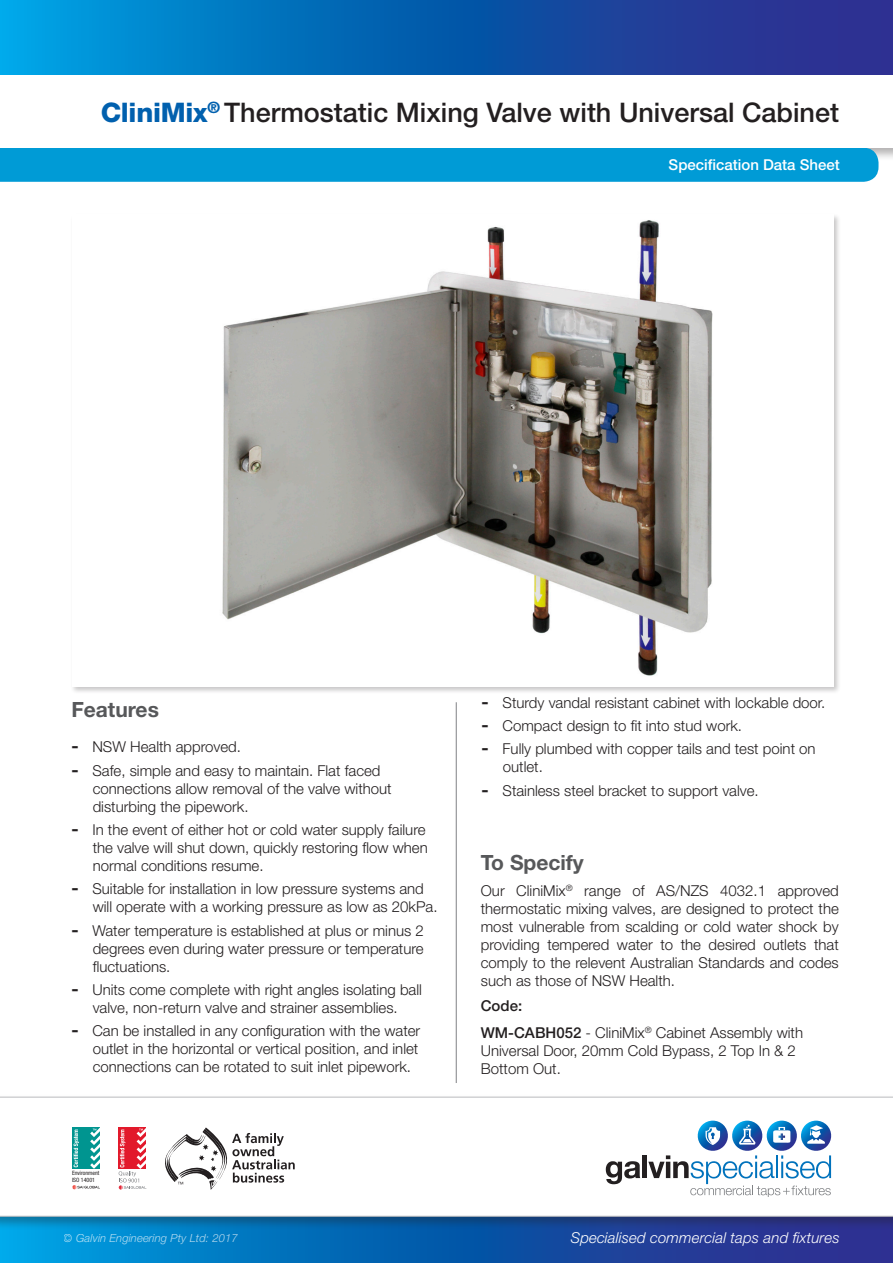
<style>
.page{position:relative;width:893px;height:1263px;background:#fff}
.page>*{position:absolute;margin:0;border:0;box-sizing:border-box;transform-origin:0 0}
.Main_Copy_-_No_Bulle{font:500 27px "Helvetica Neue LT Std";color:#231f20}
.Main_Copy_-_No_Bulle-2{font:700 21px "Helvetica Neue LT Std";color:#57585a}
.Sideways_Headers{font:700 21px "Helvetica Neue LT Std";color:#57585a}
.Main_Copy_-_No_Bulle-3{font:300 15px/18px "Helvetica Neue LT Std";color:#231f20}
.t1{font:italic 300 15px "Helvetica Neue LT Std";letter-spacing:.01em;color:#fff}
.t2{font:500 15px "Helvetica Neue LT Std";color:#fff}
.Main_Copy_-_No_Bulle-4{font:500 15px "Helvetica Neue LT Std";color:#231f20}
.t3{font:italic 300 11.25px "Helvetica Neue LT Std";letter-spacing:.01em;color:#fff}
.t4{font:condensed 5.85px/7.1px "Helvetica Neue";color:#231f20}
.s1{font-weight:800;color:#0160ae}
.s2{font-family:"Verdana";font-weight:700}
.s3{font-weight:500}
</style>
<div class="page">
<svg style="left:0;top:1231px;width:893px;height:32px;background:#0f5eaf"></svg>
<div style="left:0;top:1095px;width:893px;height:136px;background:#231f20;opacity:.35"></div>
<svg style="left:0;top:1097px;width:893px;height:119px"></svg>
<svg style="left:0;top:0;width:893px;height:75px;background:#0f5eaf"></svg>
<div style="left:0;top:148px;width:878px;height:34px;background:#009bd6"></div>
<svg style="left:606px;top:1161px;width:34px;height:23px"></svg>
<hr style="left:643px;top:1155px;width:4px;height:23px;background:#231f20">
<svg style="left:648px;top:1120px;width:185px;height:76px"></svg>
<hr style="left:456px;top:702px;width:1px;height:381px;background:#808285">
<svg style="left:119px;top:1127px;width:27px;height:62px"></svg>
<div style="left:72px;top:1127px;width:28px;height:42px;background:#009590"></div>
<svg style="left:74px;top:1129px;width:5px;height:38px"></svg>
<svg style="left:90px;top:1127px;width:10px;height:42px"></svg>
<svg style="left:72px;top:1185px;width:28px;height:4px"></svg>
<svg style="left:165px;top:1127px;width:130px;height:63px"></svg>
<div style="left:71px;top:213px;width:770px;height:481px;background:#231f20;opacity:.25"></div>
<div style="left:72px;top:214px;width:761px;height:473px;background:#fff"></div>
<img style="left:222px;top:220px;width:491px;height:456px">
<p class="Main_Copy_-_No_Bulle" style="left:101px;top:96px;width:740px"><span class="s1">CliniMix</span><sup>®</sup> Thermostatic Mixing Valve with Universal Cabinet</p>
<p class="t2" style="left:669px;top:156px;width:173px">Specification Data Sheet</p>
<p class="Sideways_Headers" style="left:71px;top:697px;width:89px">Features</p>
<p class="Main_Copy_-_No_Bulle-3" style="left:71px;top:738px;width:171px"><span class="s2">-</span> NSW Health approved.</p>
<p class="Main_Copy_-_No_Bulle-3" style="left:93px;top:761px;width:300px;text-indent:-21px"><span class="s2">-</span> Safe, simple and easy to maintain. Flat faced connections allow removal of the valve without disturbing the pipework.</p>
<p class="Main_Copy_-_No_Bulle-3" style="left:93px;top:820px;width:337px;text-indent:-21px"><span class="s2">-</span> In the event of either hot or cold water supply failure the valve will shut down, quickly restoring flow when normal conditions resume.</p>
<p class="Main_Copy_-_No_Bulle-3" style="left:93px;top:879px;width:346px;text-indent:-21px"><span class="s2">-</span> Suitable for installation in low pressure systems and will operate with a working pressure as low as 20kPa.</p>
<p class="Main_Copy_-_No_Bulle-3" style="left:93px;top:921px;width:333px;text-align:justify;text-indent:-21px"><span class="s2">-</span> Water temperature is established at plus or minus 2 degrees even during water pressure or temperature fluctuations.</p>
<p class="Main_Copy_-_No_Bulle-3" style="left:71px;top:980px;width:352px;text-align:center"><span class="s2">-</span> Units come complete with right angles isolating ball valve, non-return valve and strainer assemblies.</p>
<p class="Main_Copy_-_No_Bulle-3" style="left:93px;top:1021px;width:329px;text-indent:-21px"><span class="s2">-</span> Can be installed in any configuration with the water outlet in the horizontal or vertical position, and inlet connections can be rotated to suit inlet pipework.</p>
<p class="t4" style="left:72px;top:1169px;width:29px">Environment<br>ISO 14001</p>
<p class="Main_Copy_-_No_Bulle-3" style="left:482px;top:693px;width:345px"><span class="s2">-</span> Sturdy vandal resistant cabinet with lockable door.</p>
<p class="Main_Copy_-_No_Bulle-3" style="left:482px;top:716px;width:262px"><span class="s2">-</span> Compact design to fit into stud work.</p>
<p class="Main_Copy_-_No_Bulle-3" style="left:503px;top:740px;width:314px;text-indent:-21px"><span class="s2">-</span> Fully plumbed with copper tails and test point on outlet.</p>
<p class="Main_Copy_-_No_Bulle-3" style="left:482px;top:781px;width:279px"><span class="s2">-</span> Stainless steel bracket to support valve.</p>
<p class="Main_Copy_-_No_Bulle-2" style="left:481px;top:849px;width:105px">To Specify</p>
<p class="Main_Copy_-_No_Bulle-3" style="left:481px;top:881px;width:360px;text-align:justify">Our CliniMix<sup>®</sup> range of AS/NZS 4032.1 approved thermostatic mixing valves, are designed to protect the most vulnerable from scalding or cold water shock by providing tempered water to the desired outlets that comply to the relevent Australian Standards and codes such as those of NSW Health.</p>
<p class="Main_Copy_-_No_Bulle-4" style="left:481px;top:997px;width:43px">Code:</p>
<p class="Main_Copy_-_No_Bulle-3" style="left:481px;top:1023px;width:324px"><span class="s3">WM-CABH052</span> - CliniMix<sup>®</sup> Cabinet Assembly with<br>Universal Door, 20mm Cold Bypass, 2 Top In &amp; 2<br>Bottom Out.</p>
<p class="t3" style="left:64px;top:1231px;width:176px">© Galvin Engineering Pty Ltd: 2017</p>
<p class="t1" style="left:571px;top:1229px;width:270px">Specialised commercial taps and fixtures</p>
</div>
